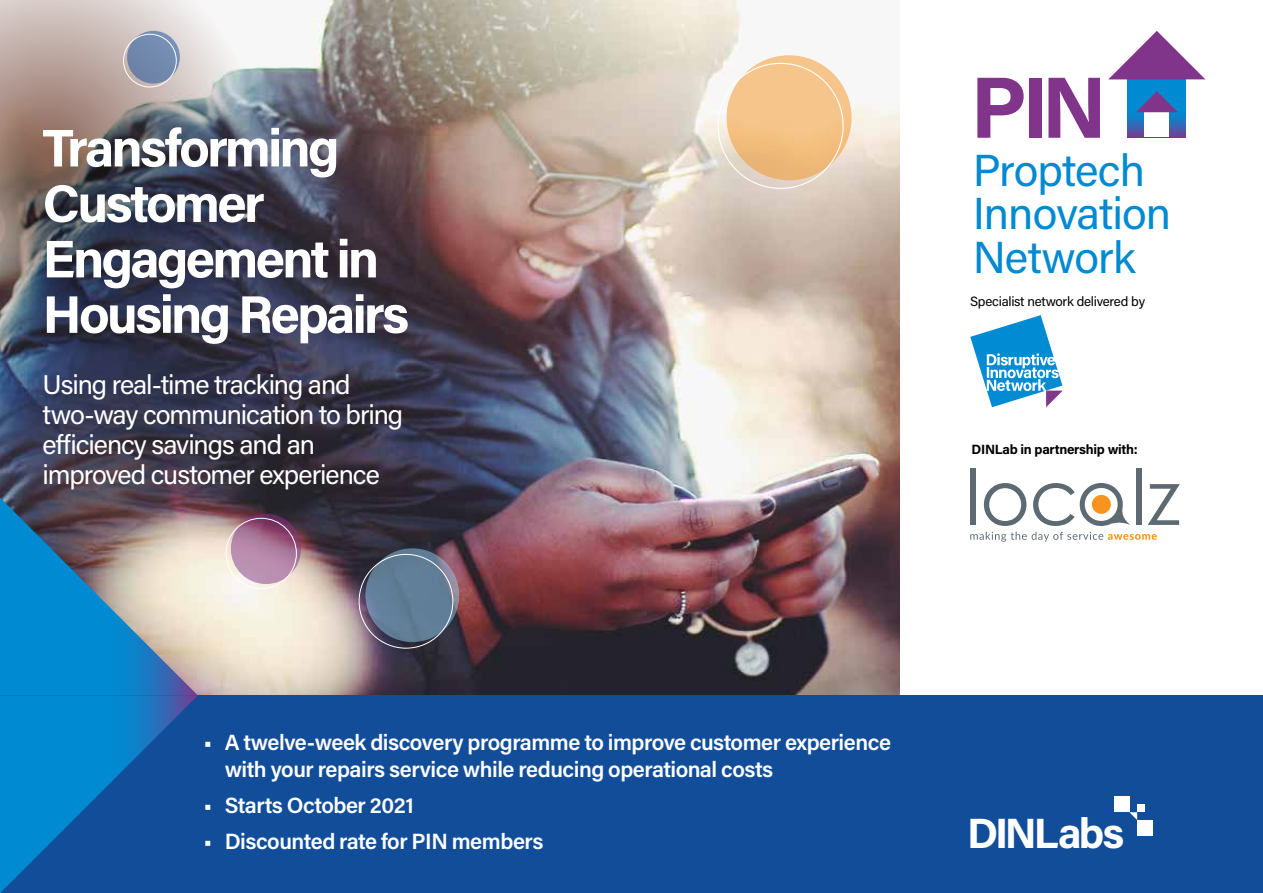
<style>
.page{position:relative;width:1263px;height:893px;background:#fff}
.page>*{position:absolute;margin:0;border:0;box-sizing:border-box;transform-origin:0 0}
.t1{font:700 87px "Acumin Pro";color:#81358a}
.t2{font:700 52.95px/55.5px "Acumin Pro";letter-spacing:-.055em;color:#fff}
.t3{font:44.85px/43.7px "Acumin Pro";letter-spacing:-.02em;color:#008ad1}
.t4{font:700 42.3px "Acumin Pro";letter-spacing:-.07em;color:#fff}
.t5{font:27px/30px "Acumin Pro";letter-spacing:-.04em;color:#fff}
.t6{font:600 22.05px/27.6px "Acumin Pro";letter-spacing:-.02em;color:#fff}
.t7{font:13.35px "Acumin Pro";letter-spacing:-.02em;color:#000}
.t8{font:700 13.35px "Acumin Pro";letter-spacing:-.02em;color:#000}
</style>
<div class="page">
<img style="left:0;top:0;width:899px;height:696px">
<img style="left:0;top:0;width:259px;height:362px">
<div style="left:0;top:696px;width:1263px;height:197px;background:#124d9a"></div>
<div style="left:1114px;top:797px;width:15px;height:15px;background:#fff"></div>
<div style="left:1137px;top:804px;width:8px;height:8px;background:#fff"></div>
<svg style="left:1129px;top:812px;width:8px;height:8px"></svg>
<div style="left:1137px;top:820px;width:16px;height:16px;background:#fff"></div>
<svg style="left:970px;top:315px;width:93px;height:92px"></svg>
<svg style="left:1128px;top:79px;width:58px;height:58px;background:#1979c3"></svg>
<div style="left:1144px;top:112px;width:25px;height:25px;background:#fff"></div>
<svg style="left:1109px;top:31px;width:96px;height:48px"></svg>
<svg style="left:1136px;top:91px;width:42px;height:21px"></svg>
<div style="left:970px;top:468px;width:5px;height:57px;background:#5e6a71"></div>
<div style="left:1136px;top:468px;width:6px;height:57px;background:#5e6a71"></div>
<svg style="left:970px;top:480px;width:210px;height:62px"></svg>
<svg style="left:726px;top:55px;width:125px;height:125px;background:#f3c288"></svg>
<svg style="left:0;top:497px;width:198px;height:396px"></svg>
<svg style="left:365px;top:548px;width:94px;height:94px;background:#668099"></svg>
<svg style="left:231px;top:514px;width:70px;height:70px;background:#a87699"></svg>
<div style="left:226px;top:518px;width:71px;height:71px;border:1px solid #fff;border-radius:50%"></div>
<svg style="left:127px;top:31px;width:53px;height:53px;background:#768caf"></svg>
<div style="left:123px;top:34px;width:54px;height:53px;border:1px solid #fff;border-radius:50%"></div>
<h2 class="t2" style="left:43px;top:118px;width:368px">Transforming<br>Customer<br>Engagement in<br>Housing Repairs</h2>
<p class="t5" style="left:43px;top:369px;width:362px">Using real-time tracking and two-way communication to bring efficiency savings and an improved customer experience</p>
<h1 class="t1" style="left:970px;top:46px;width:138px">PIN</h1>
<h3 class="t3" style="left:973px;top:146px;width:200px">Proptech<br>Innovation<br>Network</h3>
<p class="t7" style="left:970px;top:293px;width:176px">Specialist network delivered by</p>
<p class="t8" style="left:971px;top:439px;width:168px">DINLab in partnership with:</p>
<p class="t6" style="left:225px;top:727px;width:668px;text-indent:-21px">• A twelve-week discovery programme to improve customer experience with your repairs service while reducing operational costs</p>
<p class="t6" style="left:203px;top:791px;width:212px">• Starts October 2021</p>
<p class="t6" style="left:203px;top:827px;width:342px">• Discounted rate for PIN members</p>
<h3 class="t4" style="left:967px;top:804px;width:159px">DINLabs</h3>
</div>
